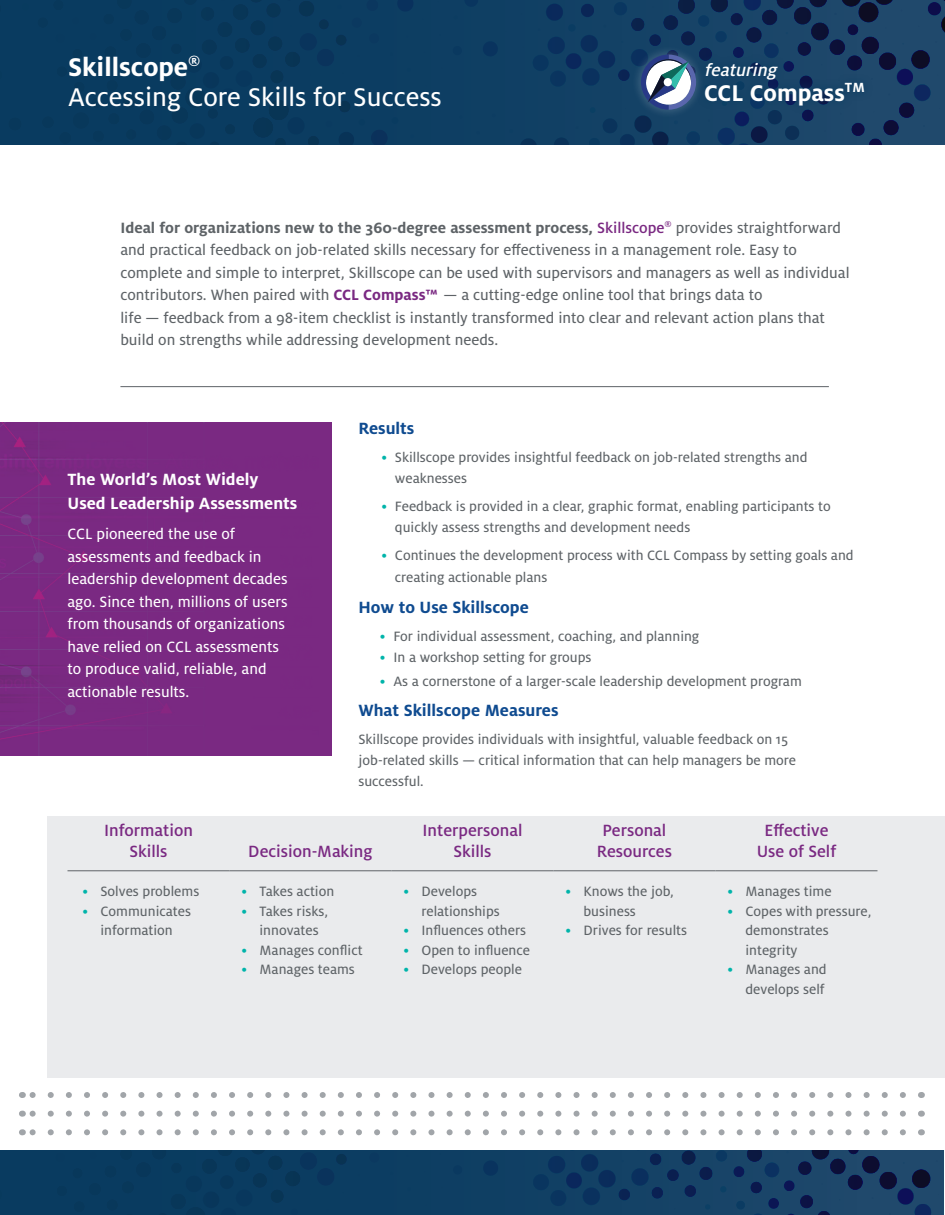
<style>
.page{position:relative;width:945px;height:1215px;background:#fff}
.page>*{position:absolute;margin:0;border:0;box-sizing:border-box;transform-origin:0 0}
.t1{font:28.35px/30px "Milo Pro Text";color:#fff}
.t2{font:700 25.2px "Milo Pro";color:#fff}
.t3{font:italic 500 18.9px "Milo Pro";color:#fff}
.Copy{font:500 18px "Milo Pro";color:#7a2982}
.Copy-2{font:700 18px/24px "Milo Pro";color:#fff}
.Paragraph_Style_1{font:700 18px "Milo Pro";color:#0f4b90}
.Copy-3{font:700 18px "Milo Pro";color:#0f4b90}
.Copy-4{font:16.5px/22.5px "Milo Pro Text";color:#5e6367}
.Copy-5{font:16.5px/22.5px "Milo Pro Text";color:#fff}
.Paragraph_Style_1-2{font:15px/19.5px "Milo Pro Text";color:#5e6367}
.s1{font-family:"Milo Pro";font-weight:700}
.s2{font-family:"Milo Pro";font-weight:500;color:#7a2982}
.s3{font-family:"Milo Pro";font-weight:700;color:#7a2982}
.s4{color:#00b4aa}
</style>
<div class="page">
<div style="left:47px;top:816px;width:898px;height:261px;background:#eaebed"></div>
<hr style="left:120px;top:386px;width:709px;height:1px;background:#5e6367">
<img style="left:857px;top:0;width:88px;height:145px">
<img style="left:857px;top:1150px;width:86px;height:65px">
<div style="left:0;top:0;width:857px;height:145px;background:#083b60"></div>
<svg style="left:0;top:1150px;width:857px;height:65px;background:#0e3c61"></svg>
<div style="left:631px;top:45px;width:75px;height:74px;background:#fff;opacity:.15"></div>
<svg style="left:641px;top:55px;width:55px;height:55px;background:#758ca9"></svg>
<div style="left:696px;top:53px;width:177px;height:61px;background:#083b60;opacity:.75"></div>
<svg style="left:31px;top:1092px;width:872px;height:6px"></svg>
<svg style="left:31px;top:1111px;width:872px;height:6px"></svg>
<svg style="left:31px;top:1129px;width:872px;height:6px"></svg>
<div style="left:0;top:423px;width:331px;height:332px;background:#7a2982"></div>
<hr style="left:68px;top:870px;width:162px;height:1px;background:#5e6367">
<hr style="left:230px;top:870px;width:162px;height:1px;background:#5e6367">
<hr style="left:392px;top:870px;width:162px;height:1px;background:#5e6367">
<hr style="left:554px;top:870px;width:162px;height:1px;background:#5e6367">
<hr style="left:716px;top:870px;width:162px;height:1px;background:#5e6367">
<p class="t1" style="left:68px;top:52px;width:375px"><span class="s1">Skillscope</span><sup>®<br></sup>Accessing Core Skills for Success</p>
<p class="t3" style="left:704px;top:59px;width:78px">featuring</p>
<p class="t2" style="left:704px;top:79px;width:162px">CCL Compass<sup>TM</sup></p>
<p class="Copy-4" style="left:120px;top:216px;width:731px"><span class="s1">Ideal for organizations new to the 360-degree assessment process,</span> <span class="s2">Skillscope</span><sup>®</sup> provides straightforward and practical feedback on job-related skills necessary for effectiveness in a management role. Easy to complete and simple to interpret, Skillscope can be used with supervisors and managers as well as individual contributors. When paired with <span class="s3">CCL Compass™</span> — a cutting-edge online tool that brings data to<br>life — feedback from a 98-item checklist is instantly transformed into clear and relevant action plans that build on strengths while addressing development needs.</p>
<p class="Copy-2" style="left:68px;top:468px;width:231px">The World’s Most Widely<br>Used Leadership Assessments</p>
<p class="Copy-5" style="left:68px;top:523px;width:222px">CCL pioneered the use of assessments and feedback in leadership development decades ago. Since then, millions of users from thousands of organizations have relied on CCL assessments to produce valid, reliable, and actionable results.</p>
<p class="Copy-3" style="left:358px;top:419px;width:57px">Results</p>
<p class="Paragraph_Style_1-2" style="left:395px;top:447px;width:414px;line-height:21px;text-indent:-14px"><span class="s4">•</span> Skillscope provides insightful feedback on job-related strengths and weaknesses</p>
<p class="Paragraph_Style_1-2" style="left:395px;top:496px;width:437px;line-height:21px;text-indent:-14px"><span class="s4">•</span> Feedback is provided in a clear, graphic format, enabling participants to quickly assess strengths and development needs</p>
<p class="Paragraph_Style_1-2" style="left:395px;top:544px;width:460px;line-height:22.5px;text-indent:-14px"><span class="s4">•</span> Continues the development process with CCL Compass by setting goals and creating actionable plans</p>
<p class="Paragraph_Style_1" style="left:358px;top:597px;width:172px">How to Use Skillscope</p>
<p class="Paragraph_Style_1-2" style="left:380px;top:626px;width:321px"><span class="s4">•</span> For individual assessment, coaching, and planning</p>
<p class="Paragraph_Style_1-2" style="left:380px;top:647px;width:213px"><span class="s4">•</span> In a workshop setting for groups</p>
<p class="Paragraph_Style_1-2" style="left:380px;top:671px;width:423px"><span class="s4">•</span> As a cornerstone of a larger-scale leadership development program</p>
<p class="Paragraph_Style_1" style="left:358px;top:701px;width:202px">What Skillscope Measures</p>
<p class="Paragraph_Style_1-2" style="left:358px;top:729px;width:439px;line-height:21px">Skillscope provides individuals with insightful, valuable feedback on 15 job-related skills — critical information that can help managers be more successful.</p>
<p class="Copy" style="left:104px;top:821px;width:90px">Information</p>
<p class="Copy" style="left:129px;top:842px;width:40px">Skills</p>
<p class="Copy" style="left:248px;top:842px;width:126px">Decision-Making</p>
<p class="Paragraph_Style_1-2" style="left:82px;top:882px;width:118px"><span class="s4">•</span> Solves problems</p>
<p class="Paragraph_Style_1-2" style="left:82px;top:901px;width:110px;text-align:center"><span class="s4">•</span> Communicates information</p>
<p class="Paragraph_Style_1-2" style="left:242px;top:882px;width:94px"><span class="s4">•</span> Takes action</p>
<p class="Paragraph_Style_1-2" style="left:242px;top:901px;width:88px;text-align:center"><span class="s4">•</span> Takes risks, innovates</p>
<p class="Paragraph_Style_1-2" style="left:242px;top:940px;width:123px"><span class="s4">•</span> Manages conflict</p>
<p class="Paragraph_Style_1-2" style="left:242px;top:960px;width:115px"><span class="s4">•</span> Manages teams</p>
<p class="Copy" style="left:423px;top:821px;width:101px">Interpersonal</p>
<p class="Copy" style="left:453px;top:842px;width:40px">Skills</p>
<p class="Paragraph_Style_1-2" style="left:422px;top:882px;width:80px;text-indent:-18px"><span class="s4">•</span> Develops relationships</p>
<p class="Paragraph_Style_1-2" style="left:404px;top:921px;width:124px"><span class="s4">•</span> Influences others</p>
<p class="Paragraph_Style_1-2" style="left:404px;top:940px;width:128px"><span class="s4">•</span> Open to influence</p>
<p class="Paragraph_Style_1-2" style="left:404px;top:960px;width:120px"><span class="s4">•</span> Develops people</p>
<p class="Copy" style="left:603px;top:821px;width:65px">Personal</p>
<p class="Copy" style="left:597px;top:842px;width:77px">Resources</p>
<p class="Paragraph_Style_1-2" style="left:584px;top:882px;width:92px;text-indent:-18px"><span class="s4">•</span> Knows the job, business</p>
<p class="Paragraph_Style_1-2" style="left:566px;top:921px;width:123px"><span class="s4">•</span> Drives for results</p>
<p class="Copy" style="left:764px;top:821px;width:66px">Effective</p>
<p class="Copy" style="left:757px;top:842px;width:81px">Use of Self</p>
<p class="Paragraph_Style_1-2" style="left:728px;top:882px;width:106px"><span class="s4">•</span> Manages time</p>
<p class="Paragraph_Style_1-2" style="left:746px;top:901px;width:127px;text-indent:-18px"><span class="s4">•</span> Copes with pressure, demonstrates integrity</p>
<p class="Paragraph_Style_1-2" style="left:728px;top:960px;width:101px;text-align:right"><span class="s4">•</span> Manages and develops self</p>
</div>
